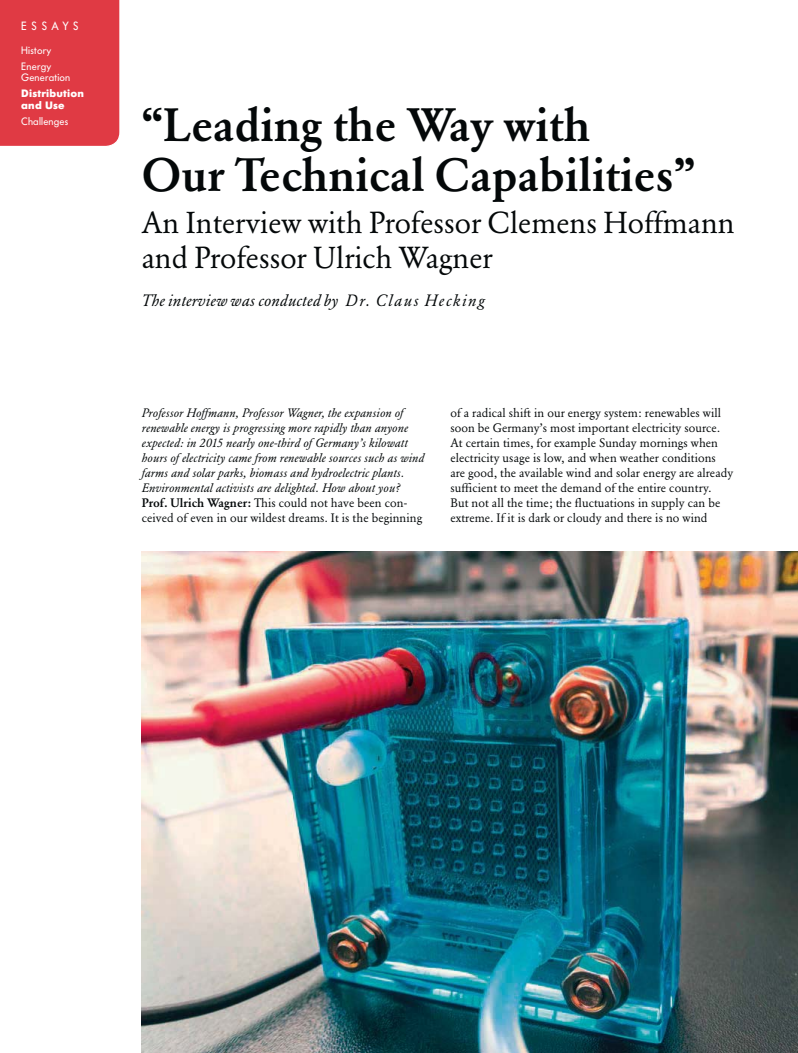
<style>
.page{position:relative;width:798px;height:1053px;background:#fff}
.page>*{position:absolute;margin:0;border:0;box-sizing:border-box;transform-origin:0 0}
.t1{font:500 46.25px/50px "Garamond BQ";color:#040809}
.t2{font:30px/35px "Garamond BQ";color:#040809}
.t3{font:italic 16.25px "Garamond BQ";letter-spacing:.02em;color:#040809}
.t4{font:italic 12.12px/15px "Garamond BQ";letter-spacing:.015em;color:#040809}
.t5{font:12.12px/15px "Garamond BQ";letter-spacing:.005em;color:#040809}
.t6{font:11.88px "Futura BQ";letter-spacing:.38em;color:#fff}
.t7{font:10.62px/16.2px "Futura BQ";letter-spacing:.02em;color:#fff}
.t8{font:700 10.62px/11.2px "Futura BQ";letter-spacing:.02em;color:#fff}
.s1{font-weight:500;font-style:normal}
.s2{font-style:normal}
</style>
<div class="page">
<div style="left:0;top:0;width:120px;height:146px;background:#e03a44"></div>
<img style="left:142px;top:551px;width:655px;height:501px">
<p class="t6" style="left:21px;top:21px;width:59px">ESSAYS</p>
<p class="t7" style="left:21px;top:43px;width:31px">History<br>Energy</p>
<p class="t7" style="left:21px;top:70px;width:50px">Generation</p>
<p class="t8" style="left:21px;top:89px;width:64px">Distribution and Use</p>
<p class="t7" style="left:21px;top:114px;width:49px">Challenges</p>
<h1 class="t1" style="left:142px;top:104px;width:554px">“Leading the Way with<br>Our Technical Capabilities”</h1>
<h2 class="t2" style="left:142px;top:207px;width:594px">An Interview with Professor Clemens Hoffmann and Professor Ulrich Wagner</h2>
<h3 class="t3" style="left:142px;top:294px;width:344px">The interview was conducted by Dr. Claus Hecking</h3>
<p class="t4" style="left:142px;top:406px;width:284px">Professor Hoffmann, Professor Wagner, the expansion of renewable energy is progressing more rapidly than anyone expected: in 2015 nearly one-third of Germany’s kilowatt hours of electricity came from renewable sources such as wind farms and solar parks, biomass and hydroelectric plants.<br>Environmental activists are delighted. How about you?<br><span class="s1">Prof. Ulrich Wagner:</span> <span class="s2">This could not have been con&shy;ceived of even in our wildest dreams. It is the beginning</span></p>
<p class="t5" style="left:450px;top:406px;width:284px">of a radical shift in our energy system: renewables will soon be Germany’s most important electricity source.<br>At certain times, for example Sunday mornings when electricity usage is low, and when weather conditions are good, the available wind and solar energy are already sufficient to meet the demand of the entire country.<br>But not all the time; the fluctuations in supply can be extreme. If it is dark or cloudy and there is no wind</p>
</div>
